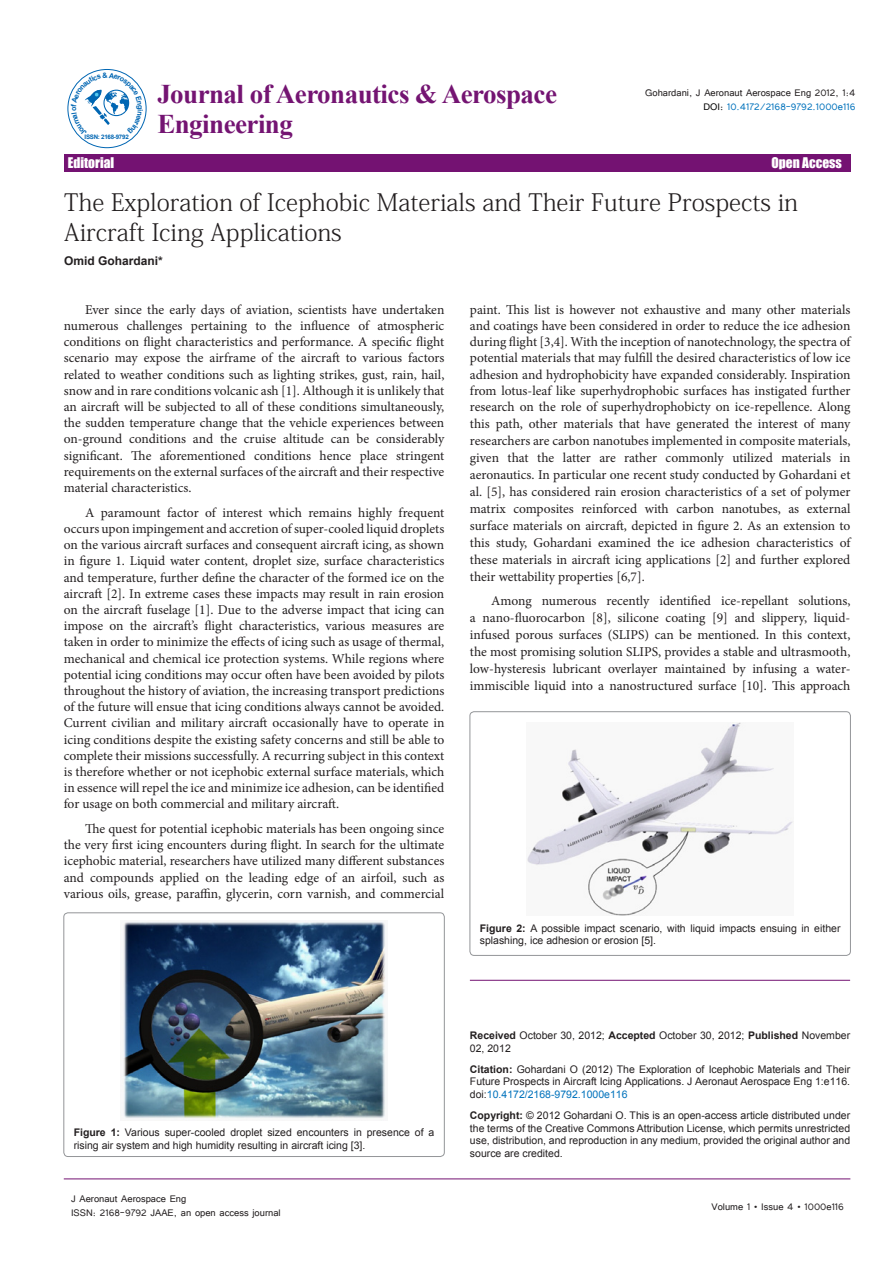
<style>
.page{position:relative;width:893px;height:1263px;background:#fff}
.page>*{position:absolute;margin:0;border:0;box-sizing:border-box;transform-origin:0 0}
.t1{font:700 27px "Times New Roman";letter-spacing:-.02em;color:#741472}
.t2{font:24px/30px "Adobe Fangsong Std";color:#231f20}
.t3{font:13.5px/16.2px "Minion Pro";color:#231f20;text-align:justify}
.t4{font:13.5px "Impact";color:#fff}
.t5{font:12px/14.4px "Tunga";color:#231f20;text-align:right}
.t6{font:700 12px "Arial";color:#231f20}
.t7{font:10.5px/12.6px "Arial";color:#231f20}
.t8{font:700 6.15px "Arial";letter-spacing:-.04em;color:#0066b3}
.s1{color:#000}
.s2{color:#0072bc}
.s3{font-weight:700}
</style>
<div class="page">
<hr style="left:64px;top:1179px;width:786px;height:1px;background:#741272">
<div style="left:64px;top:154px;width:786px;height:17px;background:#741272"></div>
<hr style="left:470px;top:980px;width:380px;height:1px;background:#741272">
<img style="left:123px;top:921px;width:263px;height:199px">
<div style="left:64px;top:913px;width:380px;height:243px;border:1px solid #939598;border-radius:4px"></div>
<img style="left:527px;top:723px;width:267px;height:193px">
<div style="left:470px;top:712px;width:380px;height:243px;border:1px solid #939598;border-radius:4px"></div>
<div style="left:68px;top:69px;width:78px;height:79px;border:1px solid #0066b3;border-radius:50%"></div>
<svg style="left:71px;top:72px;width:72px;height:64px"></svg>
<p class="t8" style="left:85px;top:133px;width:46px">ISSN: 2168-9792</p>
<h1 class="t1" style="left:157px;top:75px;width:401px">Journal of Aeronautics &amp; Aerospace</h1>
<h1 class="t1" style="left:157px;top:105px;width:137px">Engineering</h1>
<p class="t5" style="left:645px;top:84px;width:212px">Gohardani, J Aeronaut Aerospace Eng 2012, 1:4<br><span class="s1">DOI:</span> <span class="s2">10.4172/2168-9792.1000e116</span></p>
<p class="t4" style="left:68px;top:152px;width:48px">Editorial</p>
<p class="t4" style="left:771px;top:152px;width:72px">Open Access</p>
<p class="t2" style="left:64px;top:188px;width:735px">The Exploration of Icephobic Materials and Their Future Prospects in<br>Aircraft Icing Applications</p>
<p class="t6" style="left:64px;top:253px;width:100px">Omid Gohardani*</p>
<p class="t3" style="left:64px;top:301px;width:382px;text-indent:21px">Ever since the early days of aviation, scientists have undertaken numerous challenges pertaining to the influence of atmospheric conditions on flight characteristics and performance. A specific flight scenario may expose the airframe of the aircraft to various factors related to weather conditions such as lighting strikes, gust, rain, hail, snow and in rare conditions volcanic ash [1]. Although it is unlikely that an aircraft will be subjected to all of these conditions simultaneously, the sudden temperature change that the vehicle experiences between on-ground conditions and the cruise altitude can be considerably significant. The aforementioned conditions hence place stringent requirements on the external surfaces of the aircraft and their respective material characteristics.</p>
<p class="t3" style="left:64px;top:504px;width:382px;text-indent:21px">A paramount factor of interest which remains highly frequent occurs upon impingement and accretion of super-cooled liquid droplets on the various aircraft surfaces and consequent aircraft icing, as shown in figure 1. Liquid water content, droplet size, surface characteristics and temperature, further define the character of the formed ice on the aircraft [2]. In extreme cases these impacts may result in rain erosion on the aircraft fuselage [1]. Due to the adverse impact that icing can impose on the aircraft’s flight characteristics, various measures are taken in order to minimize the effects of icing such as usage of thermal, mechanical and chemical ice protection systems. While regions where potential icing conditions may occur often have been avoided by pilots throughout the history of aviation, the increasing transport predictions of the future will ensue that icing conditions always cannot be avoided.<br>Current civilian and military aircraft occasionally have to operate in icing conditions despite the existing safety concerns and still be able to complete their missions successfully. A recurring subject in this context is therefore whether or not icephobic external surface materials, which in essence will repel the ice and minimize ice adhesion, can be identified for usage on both commercial and military aircraft.</p>
<p class="t3" style="left:64px;top:821px;width:382px;text-indent:21px">The quest for potential icephobic materials has been ongoing since the very first icing encounters during flight. In search for the ultimate icephobic material, researchers have utilized many different substances and compounds applied on the leading edge of an airfoil, such as various oils, grease, paraffin, glycerin, corn varnish, and commercial</p>
<p class="t3" style="left:470px;top:301px;width:382px;line-height:16.6px">paint. This list is however not exhaustive and many other materials and coatings have been considered in order to reduce the ice adhesion during flight [3,4]. With the inception of nanotechnology, the spectra of potential materials that may fulfill the desired characteristics of low ice adhesion and hydrophobicity have expanded considerably. Inspiration from lotus-leaf like superhydrophobic surfaces has instigated further research on the role of superhydrophobicty on ice-repellence. Along this path, other materials that have generated the interest of many researchers are carbon nanotubes implemented in composite materials, given that the latter are rather commonly utilized materials in aeronautics. In particular one recent study conducted by Gohardani et al. [5], has considered rain erosion characteristics of a set of polymer matrix composites reinforced with carbon nanotubes, as external surface materials on aircraft, depicted in figure 2. As an extension to this study, Gohardani examined the ice adhesion characteristics of these materials in aircraft icing applications [2] and further explored their wettability properties [6,7].</p>
<p class="t3" style="left:470px;top:592px;width:382px;line-height:17px;text-indent:21px">Among numerous recently identified ice-repellant solutions, a nano-fluorocarbon [8], silicone coating [9] and slippery, liquid&shy;infused porous surfaces (SLIPS) can be mentioned. In this context, the most promising solution SLIPS, provides a stable and ultrasmooth, low-hysteresis lubricant overlayer maintained by infusing a water&shy;immiscible liquid into a nanostructured surface [10]. This approach</p>
<p class="t7" style="left:480px;top:922px;width:362px"><span class="s3">Figure 2:</span> A possible impact scenario, with liquid impacts ensuing in either splashing, ice adhesion or erosion [5].</p>
<p class="t7" style="left:74px;top:1126px;width:362px"><span class="s3">Figure 1:</span> Various super-cooled droplet sized encounters in presence of a rising air system and high humidity resulting in aircraft icing [3].</p>
<p class="t5" style="left:71px;top:1190px;width:117px">J Aeronaut Aerospace Eng</p>
<p class="t5" style="left:71px;top:1204px;width:211px">ISSN: 2168-9792 JAAE, an open access journal</p>
<p class="t7" style="left:470px;top:1029px;width:382px"><span class="s3">Received</span> October 30, 2012; <span class="s3">Accepted</span> October 30, 2012; <span class="s3">Published</span> November<br>02, 2012</p>
<p class="t7" style="left:470px;top:1063px;width:382px;text-align:justify"><span class="s3">Citation:</span> Gohardani O (2012) The Exploration of Icephobic Materials and Their Future Prospects in Aircraft Icing Applications. J Aeronaut Aerospace Eng 1:e116. doi:<span class="s2">10.4172/2168-9792.1000e116</span></p>
<p class="t7" style="left:470px;top:1109px;width:382px;text-align:justify"><span class="s3">Copyright:</span> © 2012 Gohardani O. This is an open-access article distributed under the terms of the Creative Commons Attribution License, which permits unrestricted use, distribution, and reproduction in any medium, provided the original author and source are credited.</p>
<p class="t5" style="left:711px;top:1199px;width:134px">Volume 1 • Issue 4 • 1000e116</p>
</div>
